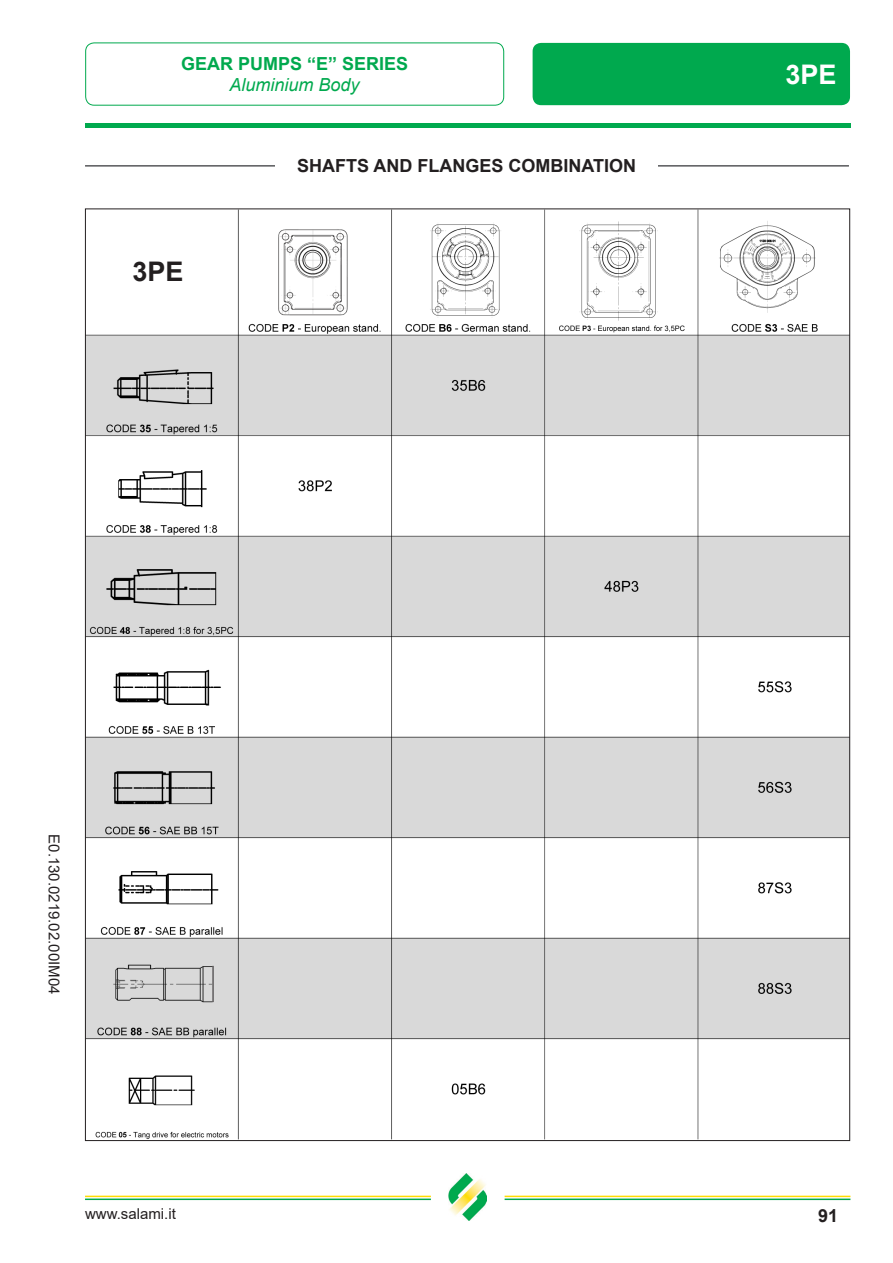
<style>
.page{position:relative;width:893px;height:1263px;background:#fff}
.page>*{position:absolute;margin:0;border:0;box-sizing:border-box;transform-origin:0 0}
.t1{font:700 27px "Arial";color:#fff}
.t2{font:700 27px "Arial";color:#231f20}
.t3{font:700 18px "Arial";color:#231f20}
.t4{font:700 18px "Arial";color:#00a94e}
.t5{font:italic 18px "Arial";color:#00a94e}
.t6{font:15px "Arial";color:#231f20}
</style>
<div class="page">
<hr style="left:85px;top:165px;width:764px;height:2px;background:#57585a">
<div style="left:533px;top:43px;width:317px;height:62px;background:#00a94e;border-radius:9px"></div>
<div style="left:85px;top:43px;width:419px;height:63px;border:1px solid #00a94e;border-radius:9px"></div>
<div style="left:85px;top:123px;width:765px;height:5px;background:#00a94e"></div>
<img style="left:449px;top:1173px;width:38px;height:47px">
<hr style="left:85px;top:1195px;width:346px;height:2px;background:#ffdc01">
<hr style="left:85px;top:1198px;width:346px;height:2px;background:#00a94e">
<hr style="left:505px;top:1195px;width:345px;height:2px;background:#ffdc01">
<hr style="left:505px;top:1198px;width:345px;height:2px;background:#00a94e">
<div style="left:275px;top:143px;width:383px;height:45px;background:#fff"></div>
<img style="left:87px;top:210px;width:761px;height:929px">
<div style="left:118px;top:255px;width:91px;height:33px;background:#fff"></div>
<hr style="left:213px;top:966px;width:1px;height:36px;background:#231f20">
<p class="t4" style="left:181px;top:51px;width:229px">GEAR PUMPS “E” SERIES</p>
<p class="t5" style="left:230px;top:73px;width:132px">Aluminium Body</p>
<h1 class="t2" style="left:133px;top:252px;width:53px">3PE</h1>
<p class="t3" style="left:297px;top:153px;width:340px">SHAFTS AND FLANGES COMBINATION</p>
<h1 class="t1" style="left:785px;top:55px;width:53px">3PE</h1>
<p class="t6" style="left:65px;top:834px;width:162px;rotate:90deg">E0.130.0219.02.00IM04</p>
<p class="t6" style="left:85px;top:1204px;width:92px">www.salami.it</p>
<p class="t3" style="left:818px;top:1203px;width:22px">91</p>
</div>
